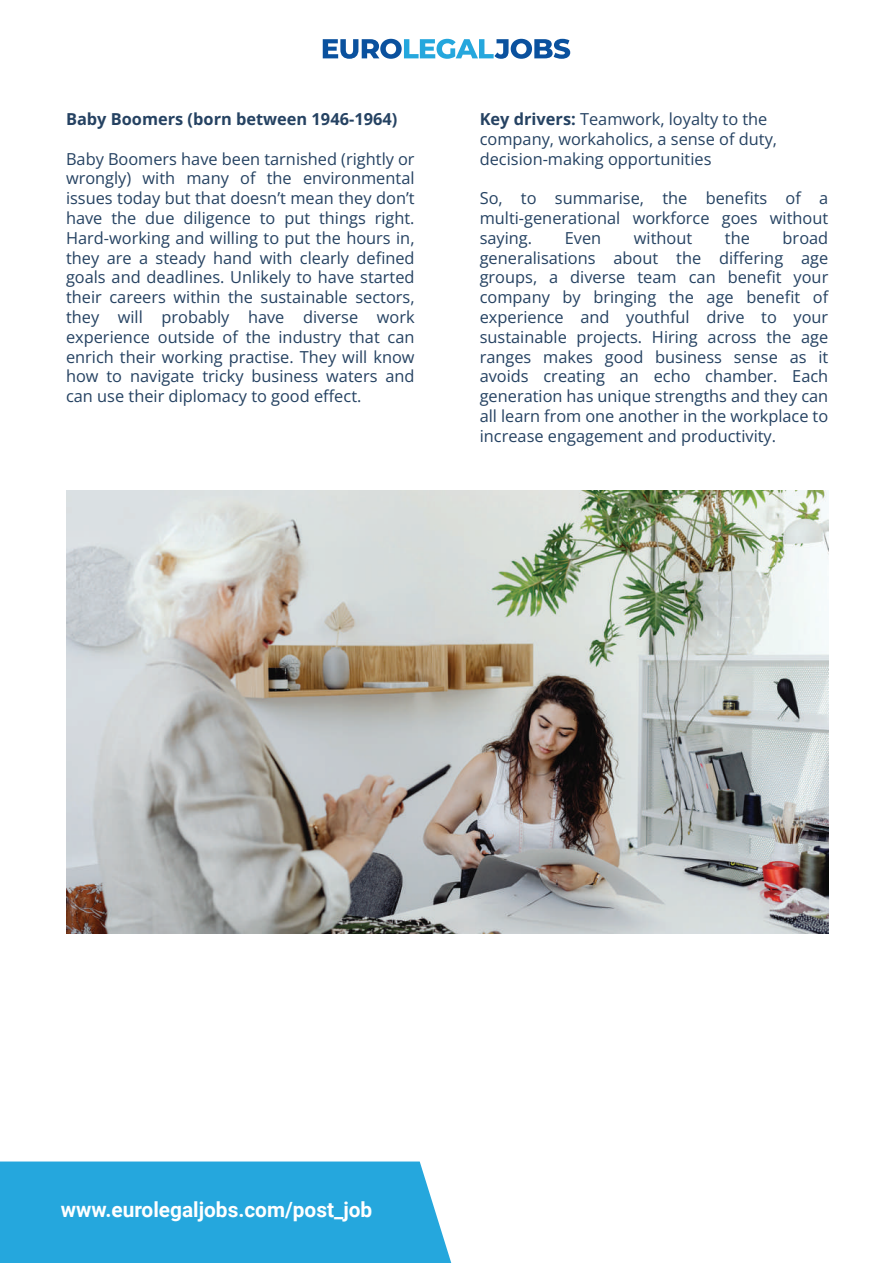
<style>
.page{position:relative;width:893px;height:1263px;background:#fff}
.page>*{position:absolute;margin:0;border:0;box-sizing:border-box;transform-origin:0 0}
.t1{font:700 21px "Roboto";color:#fff}
.t2{font:16.5px/19.8px "Open Sans";color:#254262;text-align:justify}
.t3{font:700 16.5px "Open Sans";color:#254262}
.s1{font-weight:700}
</style>
<div class="page">
<img style="left:66px;top:490px;width:762px;height:443px">
<svg style="left:323px;top:39px;width:247px;height:20px"></svg>
<div style="left:0;top:1161px;width:452px;height:102px;background:#25a7dd"></div>
<p class="t3" style="left:66px;top:107px;width:333px">Baby Boomers (born between 1946-1964)</p>
<p class="t2" style="left:66px;top:148px;width:350px">Baby Boomers have been tarnished (rightly or wrongly) with many of the environmental issues today but that doesn’t mean they don’t have the due diligence to put things right.<br>Hard-working and willing to put the hours in, they are a steady hand with clearly defined goals and deadlines. Unlikely to have started their careers within the sustainable sectors, they will probably have diverse work experience outside of the industry that can enrich their working practise. They will know how to navigate tricky business waters and can use their diplomacy to good effect.</p>
<p class="t2" style="left:480px;top:109px;width:299px;text-align:left"><span class="s1">Key drivers:</span> Teamwork, loyalty to the company, workaholics, a sense of duty, decision-making opportunities</p>
<p class="t2" style="left:480px;top:188px;width:350px">So, to summarise, the benefits of a multi-generational workforce goes without saying.</p>
<p class="t2" style="left:480px;top:228px;width:350px;text-indent:303px">broad generalisations about the differing age groups, a diverse team can benefit your company by bringing the age benefit of experience and youthful drive to your sustainable projects. Hiring across the age ranges makes good business sense as it avoids creating an echo chamber. Each generation has unique strengths and they can all learn from one another in the workplace to increase engagement and productivity.</p>
<p class="t2" style="left:565px;top:228px;width:38px">Even</p>
<p class="t2" style="left:634px;top:228px;width:60px">without</p>
<p class="t2" style="left:725px;top:228px;width:27px">the</p>
<p class="t1" style="left:61px;top:1195px;width:313px">www.eurolegaljobs.com/post_job</p>
</div>
